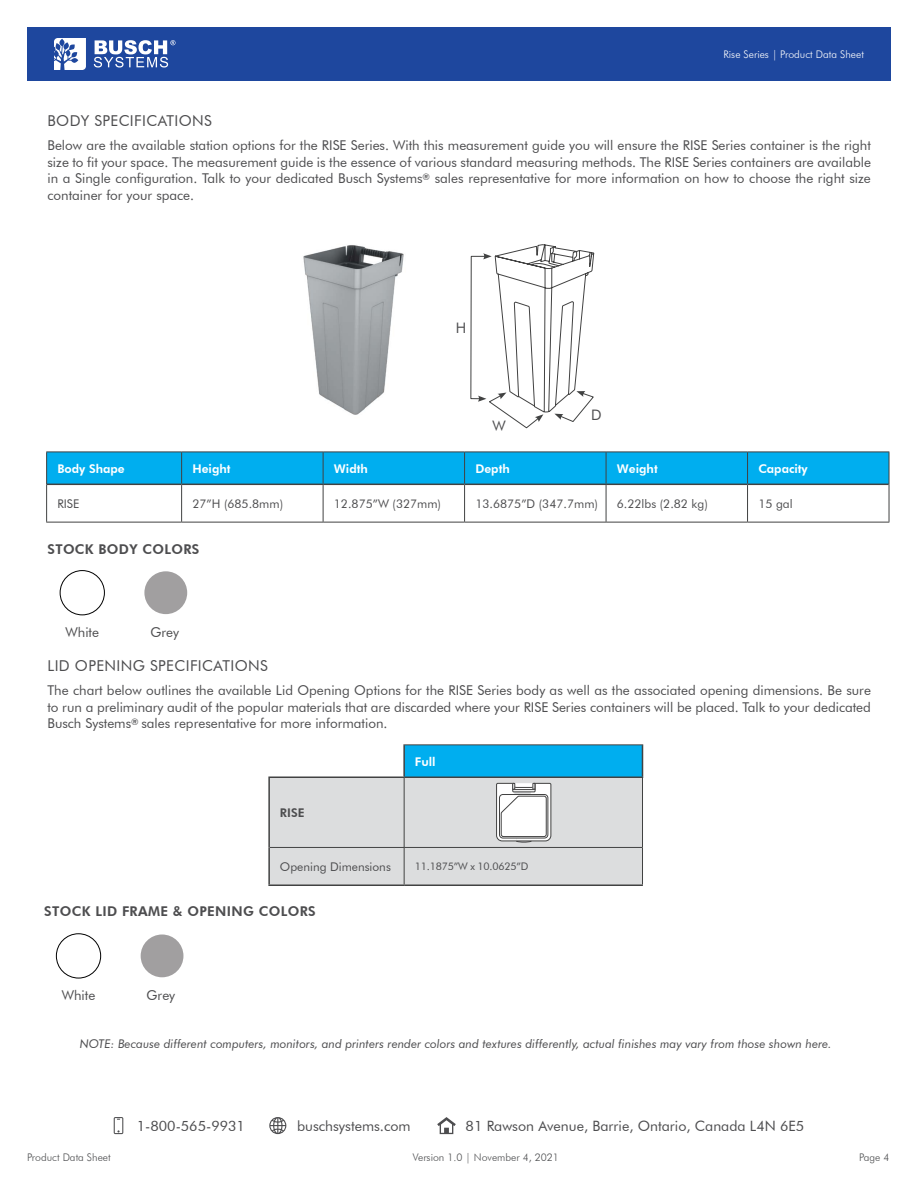
<style>
.page{position:relative;width:918px;height:1188px;background:#fff}
.page>*{position:absolute;margin:0;border:0;box-sizing:border-box;transform-origin:0 0}
.t1{font:15px "Futura BT";letter-spacing:.025em;color:#4d4d4f}
.t2{font:14.55px "Futura BT";color:#4d4d4f}
.t3{font:14.25px "Futura BT";color:#4d4d4f}
.t4{font:13.5px/16.5px "Futura BT";color:#4d4d4f;text-align:justify}
.t5{font:800 13.5px "Futura BT";letter-spacing:.025em;color:#4d4d4f}
.t6{font:italic 12px "Futura BT";color:#4d4d4f}
.t7{font:12px "Futura BT";color:#4d4d4f}
.t8{font:800 12px "Futura BT";color:#fff}
.t9{font:800 12px "Futura BT";color:#4d4d4f}
.t10{font:300 10.5px "Futura BT";color:#4c4d4f}
.t11{font:300 10.5px "Futura BT";color:#fff}
.t12{font:10.5px "Futura BT";letter-spacing:-.02em;color:#4d4d4f}
</style>
<div class="page">
<svg style="left:437px;top:1117px;width:19px;height:17px"></svg>
<svg style="left:114px;top:1117px;width:9px;height:17px"></svg>
<svg style="left:269px;top:1117px;width:17px;height:17px"></svg>
<div style="left:27px;top:27px;width:864px;height:54px;background:#1e479e"></div>
<svg style="left:54px;top:38px;width:32px;height:32px"></svg>
<svg style="left:94px;top:40px;width:82px;height:28px"></svg>
<div style="left:47px;top:453px;width:842px;height:31px;background:#00aeef"></div>
<hr style="left:46px;top:484px;width:1px;height:38px;background:#414242">
<hr style="left:181px;top:485px;width:1px;height:37px;background:#414242">
<hr style="left:323px;top:485px;width:1px;height:37px;background:#414242">
<hr style="left:464px;top:485px;width:1px;height:37px;background:#414242">
<hr style="left:606px;top:485px;width:1px;height:37px;background:#414242">
<hr style="left:747px;top:485px;width:1px;height:37px;background:#414242">
<hr style="left:889px;top:484px;width:1px;height:38px;background:#414242">
<hr style="left:46px;top:522px;width:136px;height:1px;background:#414242">
<hr style="left:182px;top:522px;width:141px;height:1px;background:#414242">
<hr style="left:323px;top:522px;width:142px;height:1px;background:#414242">
<hr style="left:465px;top:522px;width:141px;height:1px;background:#414242">
<hr style="left:606px;top:522px;width:142px;height:1px;background:#414242">
<hr style="left:748px;top:522px;width:141px;height:1px;background:#414242">
<hr style="left:46px;top:452px;width:136px;height:1px;background:#414242">
<hr style="left:46px;top:452px;width:1px;height:32px;background:#414242">
<hr style="left:182px;top:452px;width:141px;height:1px;background:#414242">
<hr style="left:181px;top:452px;width:1px;height:32px;background:#414242">
<hr style="left:323px;top:452px;width:142px;height:1px;background:#414242">
<hr style="left:323px;top:452px;width:1px;height:32px;background:#414242">
<hr style="left:465px;top:452px;width:141px;height:1px;background:#414242">
<hr style="left:464px;top:452px;width:1px;height:32px;background:#414242">
<hr style="left:606px;top:452px;width:142px;height:1px;background:#414242">
<hr style="left:606px;top:452px;width:1px;height:32px;background:#414242">
<hr style="left:748px;top:452px;width:141px;height:1px;background:#414242">
<hr style="left:747px;top:452px;width:1px;height:32px;background:#414242">
<hr style="left:889px;top:452px;width:1px;height:32px;background:#414242">
<hr style="left:47px;top:484px;width:135px;height:1px;background:#414242">
<hr style="left:182px;top:484px;width:141px;height:1px;background:#414242">
<hr style="left:323px;top:484px;width:142px;height:1px;background:#414242">
<hr style="left:465px;top:484px;width:141px;height:1px;background:#414242">
<hr style="left:606px;top:484px;width:142px;height:1px;background:#414242">
<hr style="left:748px;top:484px;width:141px;height:1px;background:#414242">
<img style="left:60px;top:571px;width:44px;height:44px;border-radius:22px">
<div style="left:60px;top:570px;width:45px;height:45px;border:1px solid #000101;border-radius:50%"></div>
<div style="left:144px;top:571px;width:43px;height:43px;background:#a19fa0;border-radius:50%"></div>
<img style="left:303px;top:245px;width:101px;height:170px">
<svg style="left:470px;top:244px;width:125px;height:185px"></svg>
<div style="left:404px;top:745px;width:239px;height:32px;background:#00aeef"></div>
<hr style="left:403px;top:744px;width:240px;height:1px;background:#414242">
<hr style="left:268px;top:777px;width:136px;height:1px;background:#414242">
<hr style="left:268px;top:778px;width:2px;height:69px;background:#414242">
<hr style="left:268px;top:847px;width:2px;height:38px;background:#414242">
<hr style="left:268px;top:885px;width:136px;height:1px;background:#414242">
<hr style="left:404px;top:885px;width:239px;height:1px;background:#414242">
<hr style="left:403px;top:745px;width:2px;height:32px;background:#414242">
<hr style="left:642px;top:745px;width:1px;height:32px;background:#414242">
<svg style="left:269px;top:777px;width:374px;height:108px;background:#d7d8d9"></svg>
<img style="left:56px;top:934px;width:45px;height:44px;border-radius:22px">
<div style="left:56px;top:933px;width:45px;height:45px;border:1px solid #000101;border-radius:50%"></div>
<div style="left:141px;top:935px;width:42px;height:42px;background:#a19fa0;border-radius:50%"></div>
<p class="t1" style="left:47px;top:111px;width:166px">BODY SPECIFICATIONS</p>
<p class="t11" style="left:723px;top:48px;width:142px">Rise Series | Product Data Sheet</p>
<p class="t4" style="left:47px;top:137px;width:825px">Below are the available station options for the RISE Series. With this measurement guide you will ensure the RISE Series container is the right size to fit your space. The measurement guide is the essence of various standard measuring methods. The RISE Series containers are available in a Single configuration. Talk to your dedicated Busch Systems<sup>®</sup> sales representative for more information on how to choose the right size container for your space.</p>
<p class="t2" style="left:456px;top:319px;width:12px">H</p>
<p class="t2" style="left:492px;top:417px;width:15px">W</p>
<p class="t2" style="left:591px;top:406px;width:12px">D</p>
<p class="t8" style="left:57px;top:461px;width:69px">Body Shape</p>
<p class="t8" style="left:192px;top:461px;width:40px">Height</p>
<p class="t8" style="left:334px;top:461px;width:35px">Width</p>
<p class="t8" style="left:475px;top:461px;width:36px">Depth</p>
<p class="t8" style="left:617px;top:461px;width:42px">Weight</p>
<p class="t8" style="left:758px;top:461px;width:51px">Capacity</p>
<p class="t7" style="left:57px;top:496px;width:23px">RISE</p>
<p class="t7" style="left:192px;top:496px;width:92px">27”H (685.8mm)</p>
<p class="t7" style="left:334px;top:496px;width:109px">12.875”W (327mm)</p>
<p class="t7" style="left:475px;top:496px;width:124px">13.6875”D (347.7mm)</p>
<p class="t7" style="left:617px;top:496px;width:92px">6.22lbs (2.82 kg)</p>
<p class="t7" style="left:758px;top:496px;width:36px">15 gal</p>
<p class="t5" style="left:47px;top:541px;width:153px">STOCK BODY COLORS</p>
<p class="t4" style="left:65px;top:624px;width:35px">White</p>
<p class="t4" style="left:150px;top:624px;width:30px">Grey</p>
<p class="t1" style="left:47px;top:656px;width:222px">LID OPENING SPECIFICATIONS</p>
<p class="t4" style="left:47px;top:682px;width:825px">The chart below outlines the available Lid Opening Options for the RISE Series body as well as the associated opening dimensions. Be sure to run a preliminary audit of the popular materials that are discarded where your RISE Series containers will be placed. Talk to your dedicated Busch Systems<sup>®</sup> sales representative for more information.</p>
<p class="t9" style="left:280px;top:806px;width:26px">RISE</p>
<p class="t8" style="left:415px;top:754px;width:22px">Full</p>
<p class="t7" style="left:280px;top:859px;width:112px">Opening Dimensions</p>
<p class="t12" style="left:415px;top:860px;width:115px">11.1875”W x 10.0625”D</p>
<p class="t5" style="left:44px;top:903px;width:273px">STOCK LID FRAME &amp; OPENING COLORS</p>
<p class="t4" style="left:62px;top:987px;width:35px">White</p>
<p class="t4" style="left:147px;top:987px;width:30px">Grey</p>
<p class="t6" style="left:80px;top:1036px;width:753px">NOTE: Because different computers, monitors, and printers render colors and textures differently, actual finishes may vary from those shown here.</p>
<p class="t3" style="left:137px;top:1117px;width:110px">1-800-565-9931</p>
<p class="t3" style="left:297px;top:1117px;width:115px">buschsystems.com</p>
<p class="t3" style="left:466px;top:1117px;width:340px">81 Rawson Avenue, Barrie, Ontario, Canada L4N 6E5</p>
<p class="t10" style="left:27px;top:1151px;width:85px">Product Data Sheet</p>
<p class="t10" style="left:413px;top:1151px;width:148px">Version 1.0 | November 4, 2021</p>
<p class="t10" style="left:859px;top:1151px;width:32px">Page 4</p>
</div>
